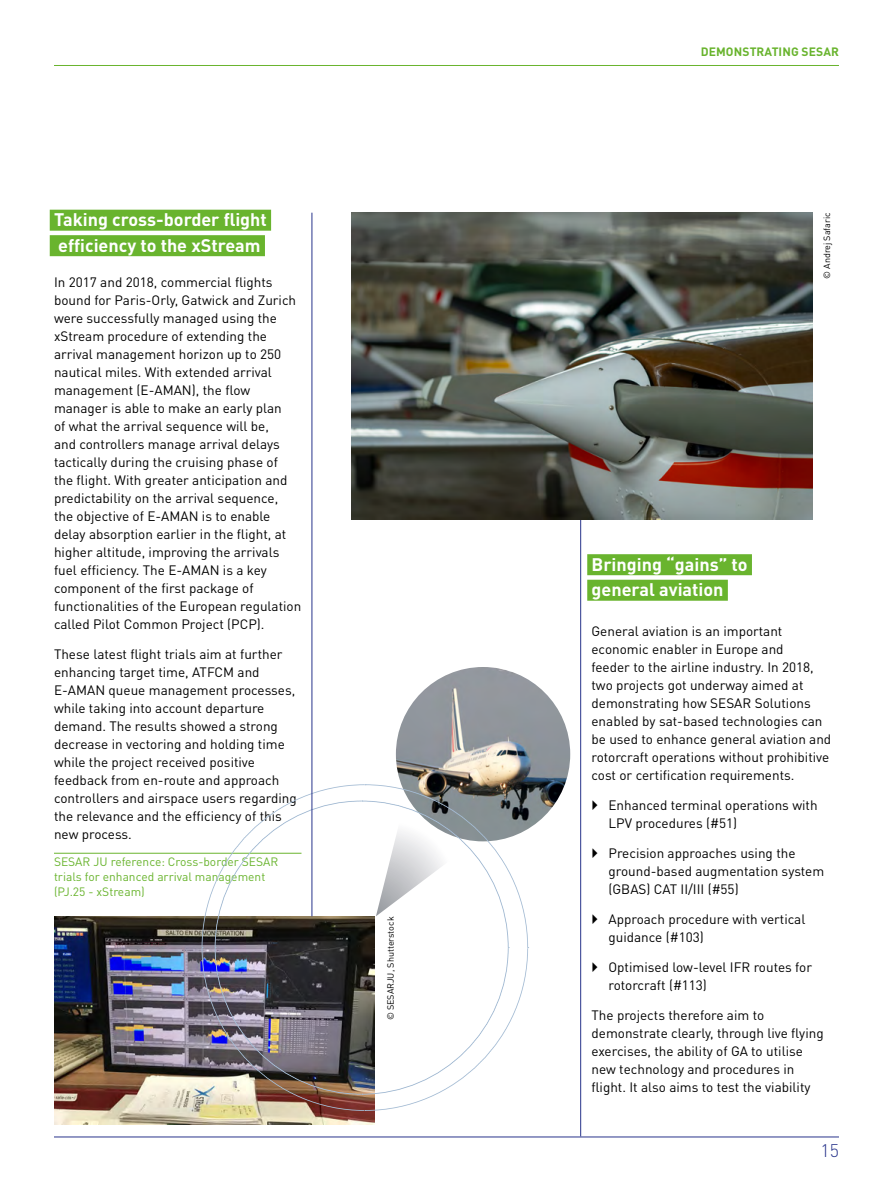
<style>
.page{position:relative;width:893px;height:1191px;background:#fff}
.page>*{position:absolute;margin:0;border:0;box-sizing:border-box;transform-origin:0 0}
.t1{font:700 18px/25.5px "DIN Pro";color:#fff}
.t2{font:300 18px "DIN Pro";color:#28348b}
.t3{font:13.5px/18px "DIN Pro";color:#000}
.t4{font:12px/15px "DIN Pro";color:#69b42e}
.t5{font:700 12px "DIN Pro";letter-spacing:.01em;color:#69b42e}
.t6{font:9px "DIN Pro";color:#000}
</style>
<div class="page">
<hr style="left:54px;top:1136px;width:785px;height:1px;background:#28348b">
<hr style="left:54px;top:65px;width:785px;height:1px;background:#69b42e">
<div style="left:50px;top:210px;width:221px;height:21px;background:#69b42e"></div>
<div style="left:50px;top:235px;width:215px;height:21px;background:#69b42e"></div>
<hr style="left:54px;top:853px;width:247px;height:1px;background:#69b42e">
<img style="left:54px;top:916px;width:321px;height:208px">
<div style="left:587px;top:554px;width:165px;height:21px;background:#69b42e"></div>
<div style="left:587px;top:580px;width:141px;height:21px;background:#69b42e"></div>
<img style="left:396px;top:667px;width:174px;height:174px;border-radius:87px">
<img style="left:202px;top:780px;width:327px;height:331px">
<hr style="left:312px;top:213px;width:1px;height:703px;background:#28348b">
<hr style="left:580px;top:433px;width:1px;height:703px;background:#28348b">
<img style="left:352px;top:213px;width:461px;height:307px">
<h1 class="t1" style="left:54px;top:206px;width:214px">Taking cross-border flight efficiency to the xStream</h1>
<p class="t3" style="left:54px;top:272px;width:249px">In 2017 and 2018, commercial flights bound for Paris-Orly, Gatwick and Zurich were successfully managed using the xStream procedure of extending the arrival management horizon up to 250 nautical miles. With extended arrival management (E-AMAN), the flow manager is able to make an early plan<br>of what the arrival sequence will be,<br>and controllers manage arrival delays tactically during the cruising phase of<br>the flight. With greater anticipation and predictability on the arrival sequence,<br>the objective of E-AMAN is to enable delay absorption earlier in the flight, at higher altitude, improving the arrivals fuel efficiency. The E-AMAN is a key component of the first package of functionalities of the European regulation called Pilot Common Project (PCP).</p>
<p class="t3" style="left:54px;top:644px;width:244px">These latest flight trials aim at further enhancing target time, ATFCM and E-AMAN queue management processes, while taking into account departure demand. The results showed a strong decrease in vectoring and holding time while the project received positive feedback from en-route and approach controllers and airspace users regarding the relevance and the efficiency of this new process.</p>
<p class="t4" style="left:54px;top:854px;width:226px">SESAR JU reference: Cross-border SESAR trials for enhanced arrival management (PJ.25 - xStream)</p>
<p class="t6" style="left:384px;top:1020px;width:105px;rotate:-90deg">© SESARJU, Shutterstock</p>
<p class="t5" style="left:701px;top:43px;width:140px">DEMONSTRATING SESAR</p>
<p class="t6" style="left:821px;top:279px;width:68px;rotate:-90deg">© Andrej Safaric</p>
<h1 class="t1" style="left:591px;top:551px;width:158px">Bringing “gains” to general aviation</h1>
<p class="t3" style="left:591px;top:621px;width:241px">General aviation is an important economic enabler in Europe and<br>feeder to the airline industry. In 2018, two projects got underway aimed at demonstrating how SESAR Solutions enabled by sat-based technologies can be used to enhance general aviation and rotorcraft operations without prohibitive cost or certification requirements.</p>
<p class="t3" style="left:608px;top:795px;width:211px">Enhanced terminal operations with<br>LPV procedures (#51)</p>
<p class="t3" style="left:608px;top:843px;width:217px">Precision approaches using the ground-based augmentation system (GBAS) CAT II/III (#55)</p>
<p class="t3" style="left:608px;top:909px;width:198px">Approach procedure with vertical guidance (#103)</p>
<p class="t3" style="left:608px;top:957px;width:205px">Optimised low-level IFR routes for rotorcraft (#113)</p>
<p class="t3" style="left:591px;top:1005px;width:234px">The projects therefore aim to demonstrate clearly, through live flying exercises, the ability of GA to utilise new technology and procedures in flight. It also aims to test the viability</p>
<h1 class="t2" style="left:820px;top:1137px;width:20px">15</h1>
</div>
